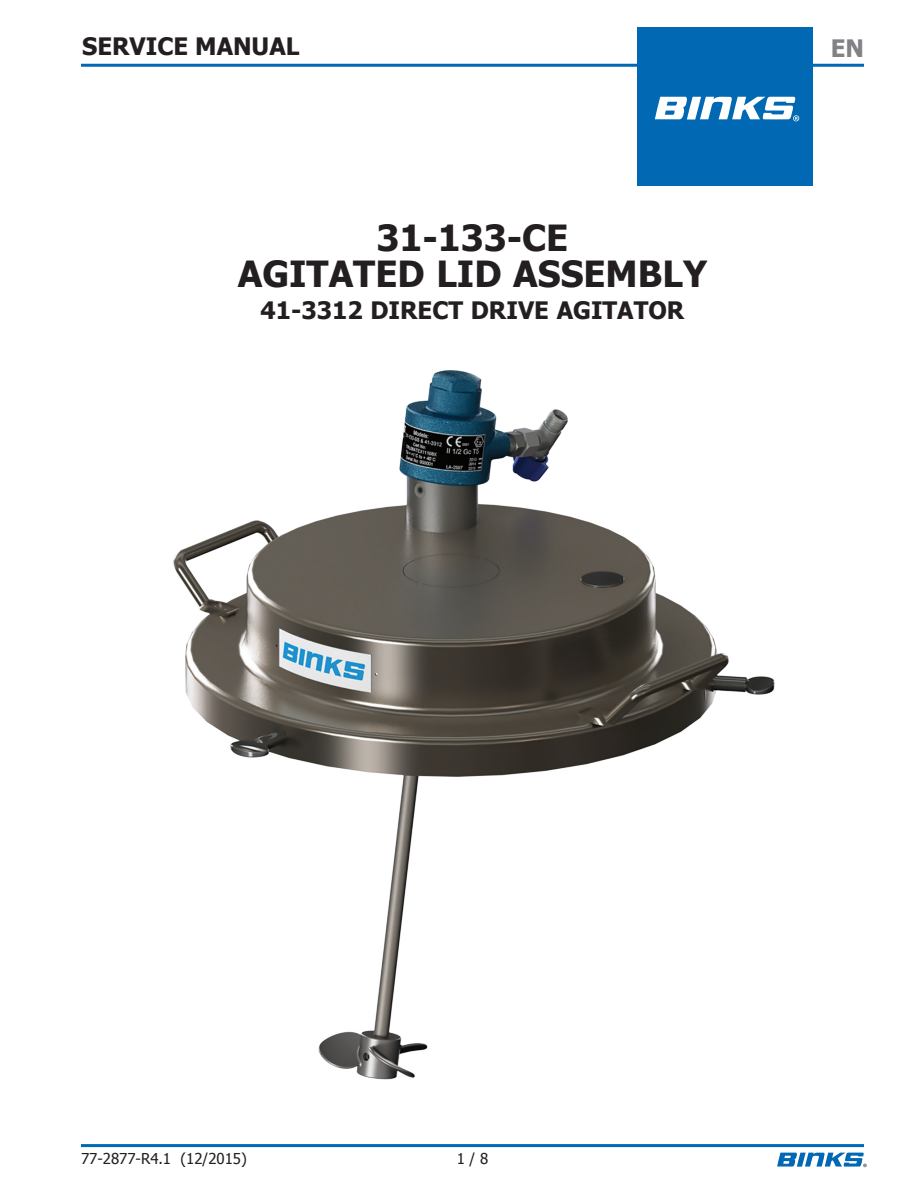
<style>
.page{position:relative;width:918px;height:1188px;background:#fff}
.page>*{position:absolute;margin:0;border:0;box-sizing:border-box;transform-origin:0 0}
.head{font:700 36px/36px "Tahoma";color:#231f20;text-align:center}
.head-2{font:700 24px "Tahoma";color:#231f20}
.t1{font:700 24px "Tahoma";color:#808285}
.t2{font:15px "Tahoma";color:#231f20}
</style>
<div class="page">
<hr style="left:81px;top:64px;width:783px;height:3px;background:#0168b3">
<hr style="left:81px;top:1144px;width:783px;height:3px;background:#0168b3">
<svg style="left:777px;top:1153px;width:90px;height:14px"></svg>
<div style="left:638px;top:27px;width:175px;height:158px;background:#0168b3"></div>
<svg style="left:655px;top:97px;width:144px;height:24px"></svg>
<img style="left:173px;top:370px;width:602px;height:710px">
<p class="head-2" style="left:82px;top:29px;width:219px">SERVICE MANUAL</p>
<p class="head" style="left:238px;top:218px;width:471px">31-133-CE<br>AGITATED LID ASSEMBLY</p>
<p class="head-2" style="left:261px;top:293px;width:425px">41-3312 DIRECT DRIVE AGITATOR</p>
<p class="t1" style="left:831px;top:32px;width:35px">EN</p>
<p class="t2" style="left:81px;top:1148px;width:167px">77-2877-R4.1 (12/2015)</p>
<p class="t2" style="left:457px;top:1148px;width:33px">1 / 8</p>
</div>
